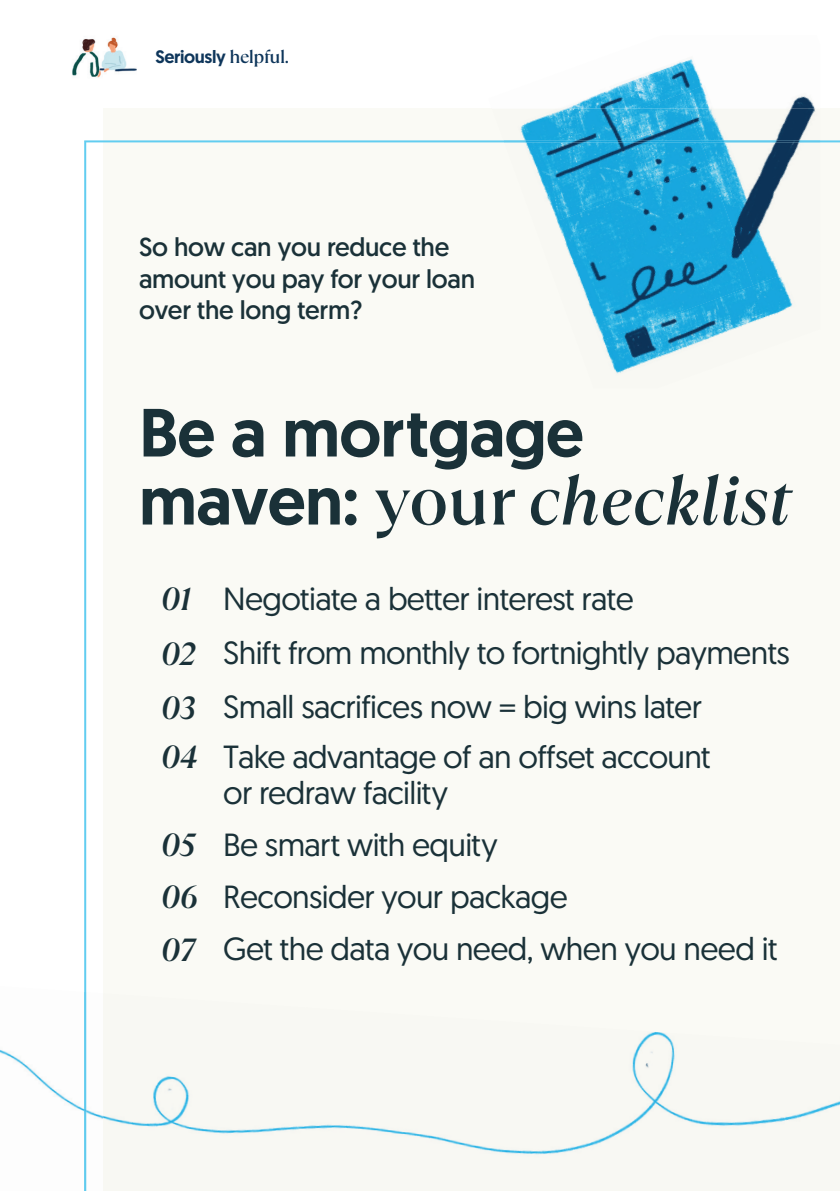
<style>
.page{position:relative;width:840px;height:1191px;background:#fff}
.page>*{position:absolute;margin:0;border:0;box-sizing:border-box;transform-origin:0 0}
.t1{font:italic 500 68px "TT Ramillas";letter-spacing:-.01em;color:#1a3138}
.t2{font:500 68px "Geomanist";letter-spacing:-.01em;color:#1a3138}
.t3{font:32px/54px "Geomanist";letter-spacing:-.02em;color:#1a3138}
.t4{font:italic 500 32px/54.2px "TT Ramillas";letter-spacing:-.03em;color:#1a3138}
.t5{font:26px/31.2px "Geomanist";letter-spacing:-.01em;color:#1a3138}
.t6{font:500 18px "Geomanist";letter-spacing:-.02em;color:#0e365b}
.s1{font-family:"TT Ramillas"}
.s2{font-family:"Geomanist";font-style:normal}
.s3{font-style:normal}
</style>
<div class="page">
<img style="left:72px;top:37px;width:64px;height:41px">
<div style="left:84px;top:140px;width:755px;height:846px;background:#fafaf5"></div>
<img style="left:565px;top:77px;width:74px;height:32px">
<img style="left:639px;top:59px;width:177px;height:50px">
<img style="left:491px;top:109px;width:197px;height:120px">
<img style="left:688px;top:109px;width:131px;height:152px">
<img style="left:535px;top:165px;width:218px;height:184px">
<img style="left:579px;top:261px;width:240px;height:127px">
<img style="left:503px;top:140px;width:155px;height:2px">
<img style="left:658px;top:140px;width:161px;height:2px">
<img style="left:0;top:986px;width:103px;height:205px">
<div style="left:103px;top:993px;width:195px;height:198px;background:#f8f8f3"></div>
<div style="left:293px;top:1007px;width:206px;height:184px;background:#f8f8f3"></div>
<div style="left:498px;top:1021px;width:215px;height:170px;background:#f8f8f3"></div>
<div style="left:703px;top:1036px;width:136px;height:155px;background:#f8f8f3"></div>
<img style="left:84px;top:992px;width:2px;height:199px">
<p class="t6" style="left:155px;top:44px;width:135px">Seriously <span class="s1">helpful.</span></p>
<p class="t5" style="left:139px;top:231px;width:337px">So how can you reduce the amount you pay for your loan over the long term?</p>
<h1 class="t2" style="left:139px;top:387px;width:446px">Be a mortgage</h1>
<h1 class="t1" style="left:139px;top:460px;width:653px"><span class="s2">maven:</span> <span class="s3">your</span> checklist</h1>
<p class="t4" style="left:161px;top:572px;width:37px">01<br>02<br>03</p>
<p class="t4" style="left:161px;top:730px;width:38px">04</p>
<p class="t4" style="left:161px;top:819px;width:39px;line-height:52.4px;text-align:justify">05<br>06<br>07</p>
<p class="t3" style="left:223px;top:571px;width:567px">Negotiate a better interest rate<br>Shift from monthly to fortnightly payments<br>Small sacrifices now = big wins later</p>
<p class="t3" style="left:223px;top:738px;width:488px;line-height:36px">Take advantage of an offset account or redraw facility</p>
<p class="t3" style="left:223px;top:818px;width:555px;line-height:52px">Be smart with equity<br>Reconsider your package<br>Get the data you need, when you need it</p>
</div>
